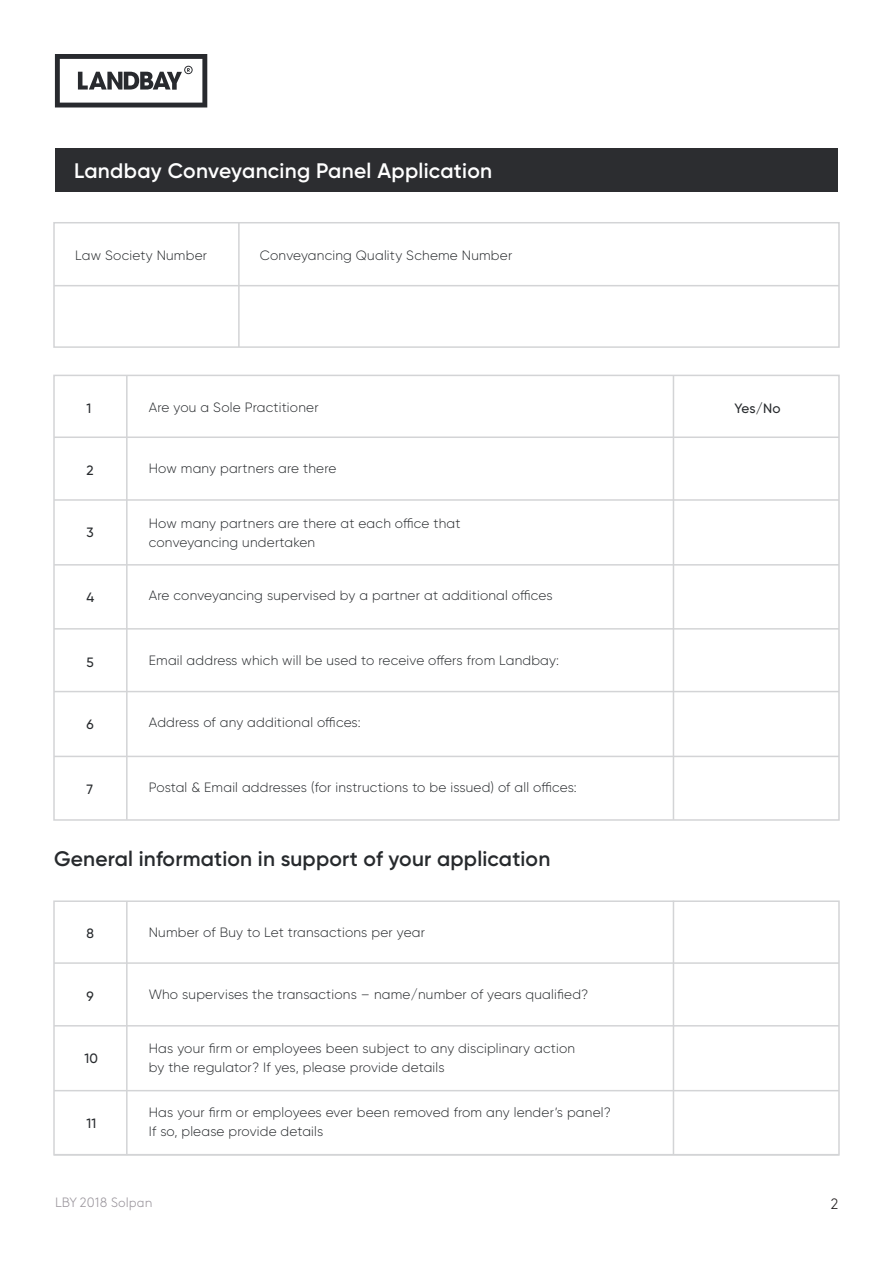
<style>
.page{position:relative;width:893px;height:1263px;background:#fff}
.page>*{position:absolute;margin:0;border:0;box-sizing:border-box;transform-origin:0 0}
.t1{font:600 21px "Gilroy";letter-spacing:.01em;color:#272a2d}
.t2{font:600 21px "Gilroy";letter-spacing:.015em;color:#fff}
.t3{font:300 15px "Brown Std";color:#231f20}
.t4{font:300 13.5px/19.5px "Gilroy";letter-spacing:.015em;color:#272a2d}
.t5{font:500 13.5px "Gilroy";letter-spacing:.015em;color:#272a2d}
.t6{font:300 13.5px "Brown Std";color:#9b969d}
</style>
<div class="page">
<svg style="left:55px;top:54px;width:152px;height:53px"></svg>
<div style="left:56px;top:148px;width:782px;height:44px;background:#2c2d30"></div>
<div style="left:53px;top:222px;width:787px;height:126px;border:2px solid #d3d4d6"></div>
<div style="left:53px;top:375px;width:787px;height:446px;border:2px solid #d3d4d6"></div>
<div style="left:53px;top:900px;width:787px;height:255px;border:2px solid #d3d4d6"></div>
<hr style="left:54px;top:285px;width:785px;height:1px;background:#d3d4d6">
<hr style="left:54px;top:436px;width:785px;height:2px;background:#d3d4d6">
<hr style="left:54px;top:962px;width:785px;height:2px;background:#d3d4d6">
<hr style="left:54px;top:628px;width:785px;height:2px;background:#d3d4d6">
<hr style="left:54px;top:1154px;width:785px;height:1px;background:#d3d4d6">
<hr style="left:54px;top:499px;width:785px;height:2px;background:#d3d4d6">
<hr style="left:54px;top:1025px;width:785px;height:1px;background:#d3d4d6">
<hr style="left:54px;top:691px;width:785px;height:1px;background:#d3d4d6">
<hr style="left:54px;top:564px;width:785px;height:2px;background:#d3d4d6">
<hr style="left:54px;top:1090px;width:785px;height:1px;background:#d3d4d6">
<hr style="left:54px;top:756px;width:785px;height:1px;background:#d3d4d6">
<hr style="left:238px;top:223px;width:2px;height:124px;background:#d3d4d6">
<hr style="left:126px;top:375px;width:2px;height:445px;background:#d3d4d6">
<hr style="left:673px;top:375px;width:1px;height:445px;background:#d3d4d6">
<hr style="left:673px;top:901px;width:1px;height:253px;background:#d3d4d6">
<hr style="left:126px;top:901px;width:2px;height:254px;background:#d3d4d6">
<h1 class="t2" style="left:74px;top:157px;width:420px">Landbay Conveyancing Panel Application</h1>
<p class="t4" style="left:75px;top:246px;width:133px">Law Society Number</p>
<p class="t4" style="left:260px;top:246px;width:254px">Conveyancing Quality Scheme Number</p>
<p class="t4" style="left:149px;top:397px;width:171px">Are you a Sole Practitioner</p>
<p class="t5" style="left:87px;top:400px;width:6px">1</p>
<p class="t5" style="left:735px;top:400px;width:48px">Yes/No</p>
<p class="t5" style="left:87px;top:462px;width:9px">2</p>
<p class="t4" style="left:149px;top:459px;width:189px">How many partners are there</p>
<p class="t5" style="left:87px;top:524px;width:9px">3</p>
<p class="t4" style="left:149px;top:513px;width:313px">How many partners are there at each office that conveyancing undertaken</p>
<p class="t5" style="left:87px;top:589px;width:9px">4</p>
<p class="t4" style="left:149px;top:586px;width:405px">Are conveyancing supervised by a partner at additional offices</p>
<p class="t5" style="left:87px;top:654px;width:9px">5</p>
<p class="t4" style="left:149px;top:650px;width:412px">Email address which will be used to receive offers from Landbay:</p>
<p class="t5" style="left:87px;top:716px;width:9px">6</p>
<p class="t4" style="left:149px;top:713px;width:213px">Address of any additional offices:</p>
<p class="t5" style="left:87px;top:781px;width:8px">7</p>
<p class="t4" style="left:149px;top:777px;width:429px">Postal &amp; Email addresses (for instructions to be issued) of all offices:</p>
<h1 class="t1" style="left:54px;top:846px;width:498px">General information in support of your application</h1>
<p class="t5" style="left:87px;top:925px;width:9px">8</p>
<p class="t5" style="left:87px;top:988px;width:9px">9</p>
<p class="t5" style="left:84px;top:1050px;width:15px">10</p>
<p class="t5" style="left:87px;top:1115px;width:11px">11</p>
<p class="t4" style="left:149px;top:923px;width:278px">Number of Buy to Let transactions per year</p>
<p class="t4" style="left:149px;top:984px;width:441px">Who supervises the transactions – name/number of years qualified?</p>
<p class="t4" style="left:149px;top:1038px;width:428px">Has your firm or employees been subject to any disciplinary action by the regulator? If yes, please provide details</p>
<p class="t4" style="left:149px;top:1102px;width:464px">Has your firm or employees ever been removed from any lender’s panel?<br>If so, please provide details</p>
<p class="t6" style="left:55px;top:1195px;width:99px">LBY 2018 Solpan</p>
<p class="t3" style="left:831px;top:1195px;width:9px">2</p>
</div>
